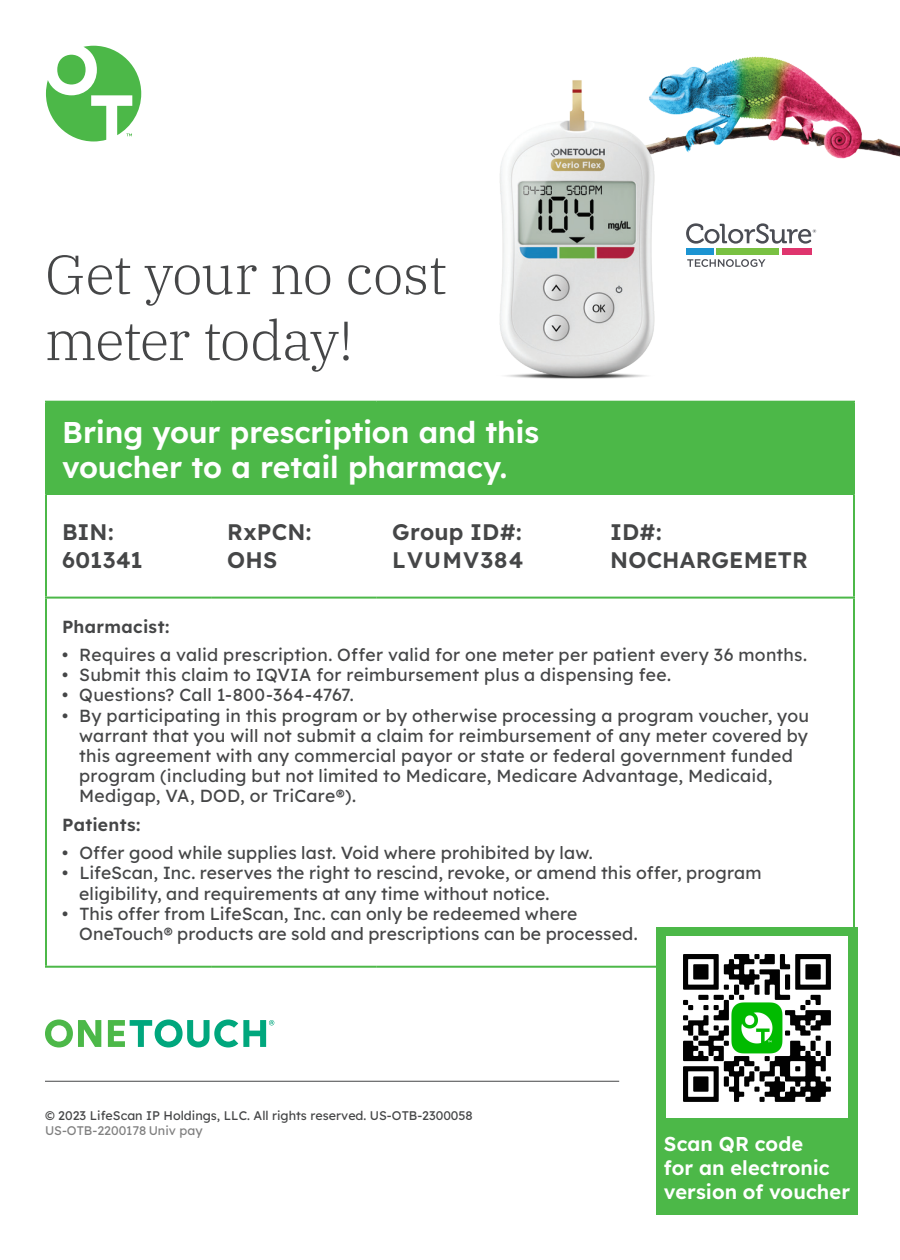
<style>
.page{position:relative;width:900px;height:1260px;background:#fff}
.page>*{position:absolute;margin:0;border:0;box-sizing:border-box;transform-origin:0 0}
.t1{font:300 55px/66px "IBM Plex Serif";letter-spacing:-.025em;color:#454647}
.t2{font:600 30px/35px "Lexend";letter-spacing:-.005em;color:#fff}
.t3{font:600 22.5px "Lexend";letter-spacing:.01em;color:#454647}
.t4{font:600 22.5px "Lexend";letter-spacing:.05em;color:#454647}
.t5{font:600 20px/24px "Lexend";letter-spacing:.005em;color:#fff}
.t6{font:17.5px/20px "Lexend";letter-spacing:.01em;color:#454647}
.t7{font:600 17.5px "Lexend";letter-spacing:.015em;color:#454647}
.t8{font:12.5px "Lexend";color:#454647}
.t9{font:12.5px "Lexend";color:#808080}
.s1{font-style:inherit}
</style>
<div class="page">
<img style="left:671px;top:56px;width:229px;height:103px">
<div style="left:717px;top:248px;width:62px;height:6px;background:#79c142"></div>
<div style="left:782px;top:248px;width:29px;height:6px;background:#df356e"></div>
<hr style="left:45px;top:1081px;width:574px;height:1px;background:#454647">
<div style="left:46px;top:402px;width:808px;height:92px;background:#4cb848"></div>
<hr style="left:45px;top:597px;width:166px;height:2px;background:#4cb848">
<hr style="left:211px;top:597px;width:165px;height:2px;background:#4cb848">
<hr style="left:376px;top:597px;width:218px;height:2px;background:#4cb848">
<hr style="left:594px;top:597px;width:261px;height:2px;background:#4cb848">
<hr style="left:45px;top:401px;width:166px;height:2px;background:#4cb848">
<hr style="left:45px;top:403px;width:2px;height:91px;background:#4cb848">
<hr style="left:211px;top:401px;width:165px;height:2px;background:#4cb848">
<hr style="left:376px;top:401px;width:218px;height:2px;background:#4cb848">
<hr style="left:594px;top:401px;width:261px;height:2px;background:#4cb848">
<hr style="left:853px;top:403px;width:2px;height:91px;background:#4cb848">
<hr style="left:45px;top:494px;width:2px;height:103px;background:#4cb848">
<hr style="left:853px;top:494px;width:2px;height:103px;background:#4cb848">
<hr style="left:45px;top:599px;width:2px;height:367px;background:#4cb848">
<hr style="left:853px;top:599px;width:2px;height:367px;background:#4cb848">
<hr style="left:45px;top:966px;width:166px;height:2px;background:#4cb848">
<hr style="left:211px;top:966px;width:165px;height:2px;background:#4cb848">
<hr style="left:376px;top:966px;width:218px;height:2px;background:#4cb848">
<hr style="left:594px;top:966px;width:261px;height:2px;background:#4cb848">
<svg style="left:46px;top:46px;width:95px;height:95px"></svg>
<img style="left:440px;top:75px;width:273px;height:326px">
<div style="left:686px;top:248px;width:28px;height:6px;background:#1c94d2"></div>
<svg style="left:687px;top:259px;width:78px;height:8px"></svg>
<svg style="left:686px;top:223px;width:130px;height:21px"></svg>
<div style="left:656px;top:927px;width:202px;height:288px;background:#4cb848"></div>
<div style="left:666px;top:937px;width:182px;height:181px;background:#fff"></div>
<svg style="left:45px;top:1019px;width:56px;height:29px"></svg>
<svg style="left:108px;top:1019px;width:166px;height:29px"></svg>
<img style="left:683px;top:954px;width:148px;height:148px">
<h1 class="t1" style="left:45px;top:237px;width:404px">Get your no cost meter today!</h1>
<h2 class="t2" style="left:62px;top:413px;width:479px">Bring your prescription and this voucher to a retail pharmacy.</h2>
<p class="t3" style="left:62px;top:516px;width:53px">BIN:</p>
<p class="t3" style="left:62px;top:544px;width:82px">601341</p>
<p class="t3" style="left:227px;top:516px;width:86px">RxPCN:</p>
<p class="t3" style="left:227px;top:544px;width:52px">OHS</p>
<p class="t3" style="left:392px;top:516px;width:131px">Group ID#:</p>
<p class="t4" style="left:392px;top:544px;width:133px">LVUMV384</p>
<p class="t3" style="left:610px;top:516px;width:53px">ID#:</p>
<p class="t3" style="left:610px;top:544px;width:199px">NOCHARGEMETR</p>
<h3 class="t7" style="left:62px;top:614px;width:109px">Pharmacist:</h3>
<p class="t6" style="left:62px;top:644px;width:747px">• Requires a valid prescription. Offer valid for one meter per patient every 36 months.</p>
<p class="t6" style="left:62px;top:664px;width:610px">• Submit this claim to IQVIA for reimbursement plus a dispensing fee.</p>
<p class="t6" style="left:62px;top:684px;width:293px">• Questions? Call 1-800-364-4767.</p>
<p class="t6" style="left:79px;top:704px;width:731px;text-indent:-17px">• By participating in this program or by otherwise processing a program voucher, you warrant that you will not submit a claim for reimbursement of any meter covered by this agreement with any commercial payor or state or federal government funded program (including but not limited to Medicare, Medicare Advantage, Medicaid, Medigap, VA, DOD, or TriCare®).</p>
<h3 class="t7" style="left:62px;top:812px;width:80px">Patients:</h3>
<p class="t6" style="left:62px;top:842px;width:532px">• Offer good while supplies last. Void where prohibited by law.</p>
<p class="t6" style="left:79px;top:862px;width:684px;text-indent:-17px">• LifeScan, Inc. reserves the right to rescind, revoke, or amend this offer, program eligibility, and requirements at any time without notice.</p>
<p class="t6" style="left:79px;top:902px;width:560px;text-indent:-17px">• This offer from LifeScan, Inc. can only be redeemed where<br>OneTouch® products are sold and prescriptions can be processed.</p>
<p class="t8" style="left:45px;top:1106px;width:429px">© 2023 LifeScan IP Holdings, LLC. All rights reserved. US-OTB-2300058</p>
<p class="t9" style="left:45px;top:1121px;width:159px">US-OTB-2200178 <span class="s1">Univ</span> pay</p>
<p class="t5" style="left:664px;top:1130px;width:188px">Scan QR code<br>for an electronic version of voucher</p>
</div>
